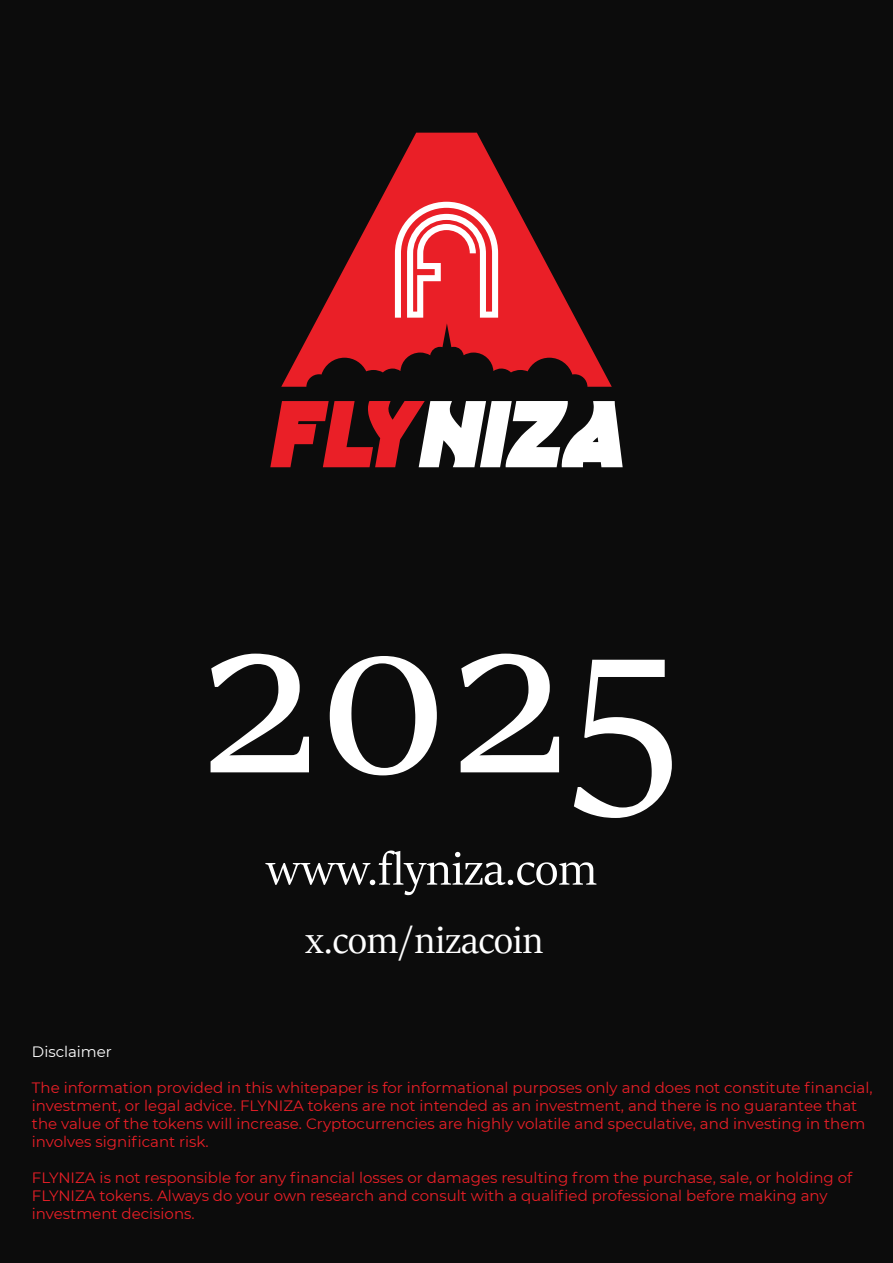
<style>
.page{position:relative;width:893px;height:1263px;background:#0c0c0c}
.page>*{position:absolute;margin:0;border:0;box-sizing:border-box;transform-origin:0 0}
.t1{font:255.15px "Sitka Banner";color:#fff}
.t2{font:50.25px "Sitka Banner";color:#fff}
.t3{font:40.8px "Sitka Banner";color:#fff}
.t4{font:15px/18px "Montserrat";color:#ea1f27}
.t5{font:15px "Montserrat";color:#fff}
</style>
<div class="page">
<svg style="left:270px;top:401px;width:353px;height:66px"></svg>
<svg style="left:281px;top:133px;width:331px;height:254px"></svg>
<svg style="left:395px;top:202px;width:103px;height:116px;background:#f17075"></svg>
<h1 class="t1" style="left:198px;top:517px;width:485px">2025</h1>
<h2 class="t2" style="left:266px;top:834px;width:333px">www.flyniza.com</h2>
<h3 class="t3" style="left:306px;top:912px;width:239px">x.com/nizacoin</h3>
<p class="t5" style="left:32px;top:1041px;width:82px">Disclaimer</p>
<p class="t4" style="left:32px;top:1078px;width:842px">The information provided in this whitepaper is for informational purposes only and does not constitute financial, investment, or legal advice. FLYNIZA tokens are not intended as an investment, and there is no guarantee that the value of the tokens will increase. Cryptocurrencies are highly volatile and speculative, and investing in them involves significant risk.</p>
<p class="t4" style="left:32px;top:1168px;width:822px">FLYNIZA is not responsible for any financial losses or damages resulting from the purchase, sale, or holding of<br>FLYNIZA tokens. Always do your own research and consult with a qualified professional before making any investment decisions.</p>
</div>
